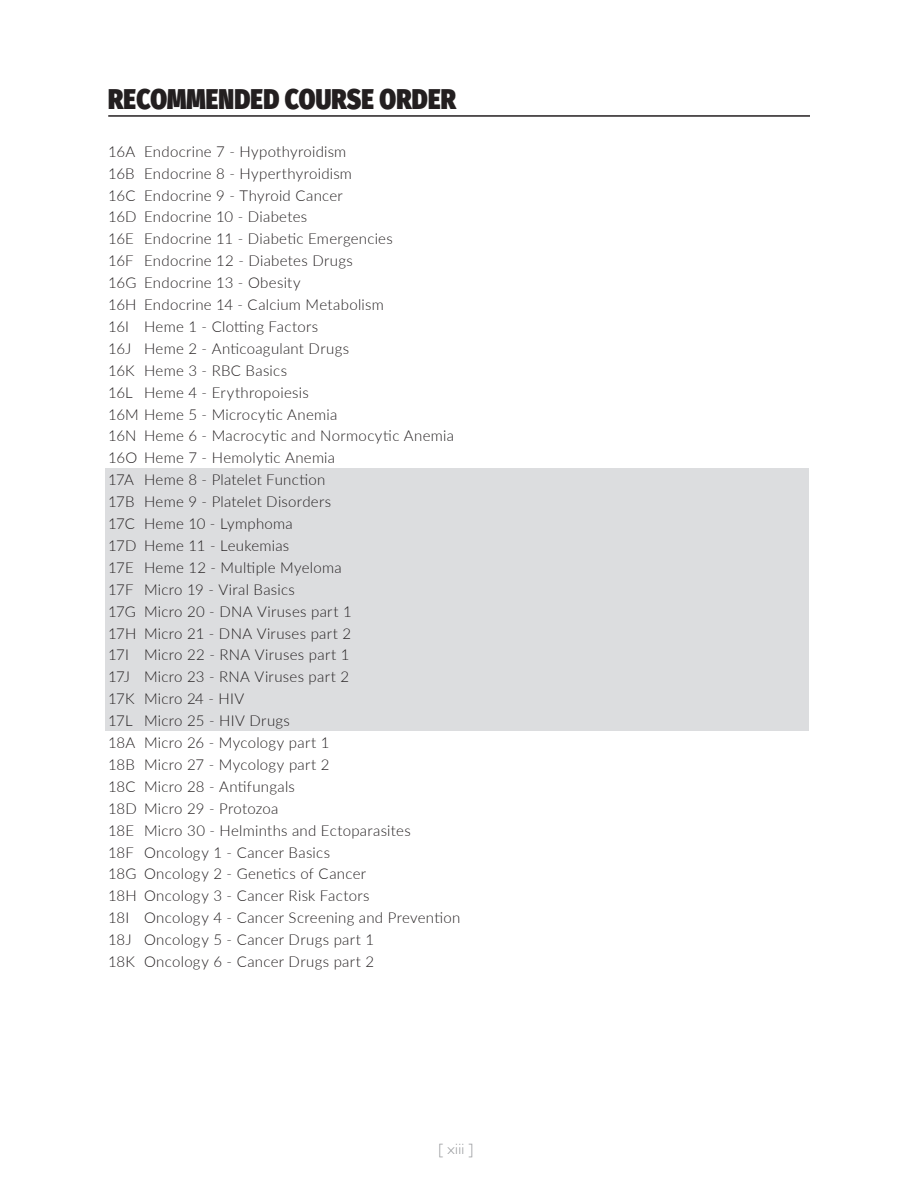
<style>
.page{position:relative;width:918px;height:1188px;background:#fff}
.page>*{position:absolute;margin:0;border:0;box-sizing:border-box;transform-origin:0 0}
.t1{font:900 28.5px "Fira Sans";letter-spacing:.01em;color:#231f20;scale:.85 1}
.RO___MAIN{font:300 15px "Lato";letter-spacing:.02em;color:#231f20}
.t2{font:300 15px "Gill Sans Std";color:#939598}
</style>
<div class="page">
<div style="left:105px;top:469px;width:704px;height:262px;background:#dcdddf"></div>
<hr style="left:108px;top:115px;width:702px;height:2px;background:#231f20">
<h1 class="t1" style="left:108px;top:73px;width:411px">RECOMMENDED COURSE ORDER</h1>
<p class="RO___MAIN" style="left:108px;top:141px;width:240px">16A Endocrine 7 - Hypothyroidism</p>
<p class="RO___MAIN" style="left:108px;top:163px;width:246px">16B Endocrine 8 - Hyperthyroidism</p>
<p class="RO___MAIN" style="left:108px;top:185px;width:236px">16C Endocrine 9 - Thyroid Cancer</p>
<p class="RO___MAIN" style="left:108px;top:207px;width:201px">16D Endocrine 10 - Diabetes</p>
<p class="RO___MAIN" style="left:108px;top:229px;width:286px">16E Endocrine 11 - Diabetic Emergencies</p>
<p class="RO___MAIN" style="left:108px;top:250px;width:246px">16F Endocrine 12 - Diabetes Drugs</p>
<p class="RO___MAIN" style="left:108px;top:272px;width:194px">16G Endocrine 13 - Obesity</p>
<p class="RO___MAIN" style="left:108px;top:294px;width:277px">16H Endocrine 14 - Calcium Metabolism</p>
<p class="RO___MAIN" style="left:108px;top:316px;width:212px">16I Heme 1 - Clotting Factors</p>
<p class="RO___MAIN" style="left:108px;top:338px;width:243px">16J Heme 2 - Anticoagulant Drugs</p>
<p class="RO___MAIN" style="left:108px;top:360px;width:181px">16K Heme 3 - RBC Basics</p>
<p class="RO___MAIN" style="left:108px;top:382px;width:202px">16L Heme 4 - Erythropoiesis</p>
<p class="RO___MAIN" style="left:108px;top:404px;width:231px">16M Heme 5 - Microcytic Anemia</p>
<p class="RO___MAIN" style="left:108px;top:426px;width:347px">16N Heme 6 - Macrocytic and Normocytic Anemia</p>
<p class="RO___MAIN" style="left:108px;top:448px;width:229px">16O Heme 7 - Hemolytic Anemia</p>
<p class="RO___MAIN" style="left:108px;top:469px;width:219px">17A Heme 8 - Platelet Function</p>
<p class="RO___MAIN" style="left:108px;top:491px;width:225px">17B Heme 9 - Platelet Disorders</p>
<p class="RO___MAIN" style="left:108px;top:513px;width:186px">17C Heme 10 - Lymphoma</p>
<p class="RO___MAIN" style="left:108px;top:535px;width:183px">17D Heme 11 - Leukemias</p>
<p class="RO___MAIN" style="left:108px;top:557px;width:235px">17E Heme 12 - Multiple Myeloma</p>
<p class="RO___MAIN" style="left:108px;top:579px;width:189px">17F Micro 19 - Viral Basics</p>
<p class="RO___MAIN" style="left:108px;top:601px;width:245px">17G Micro 20 - DNA Viruses part 1</p>
<p class="RO___MAIN" style="left:108px;top:623px;width:245px">17H Micro 21 - DNA Viruses part 2</p>
<p class="RO___MAIN" style="left:108px;top:645px;width:243px">17I Micro 22 - RNA Viruses part 1</p>
<p class="RO___MAIN" style="left:108px;top:667px;width:243px">17J Micro 23 - RNA Viruses part 2</p>
<p class="RO___MAIN" style="left:108px;top:688px;width:138px">17K Micro 24 - HIV</p>
<p class="RO___MAIN" style="left:108px;top:710px;width:183px">17L Micro 25 - HIV Drugs</p>
<p class="RO___MAIN" style="left:108px;top:732px;width:223px">18A Micro 26 - Mycology part 1</p>
<p class="RO___MAIN" style="left:108px;top:754px;width:223px">18B Micro 27 - Mycology part 2</p>
<p class="RO___MAIN" style="left:108px;top:776px;width:188px">18C Micro 28 - Antifungals</p>
<p class="RO___MAIN" style="left:108px;top:798px;width:172px">18D Micro 29 - Protozoa</p>
<p class="RO___MAIN" style="left:108px;top:820px;width:304px">18E Micro 30 - Helminths and Ectoparasites</p>
<p class="RO___MAIN" style="left:108px;top:842px;width:224px">18F Oncology 1 - Cancer Basics</p>
<p class="RO___MAIN" style="left:108px;top:864px;width:260px">18G Oncology 2 - Genetics of Cancer</p>
<p class="RO___MAIN" style="left:108px;top:886px;width:263px">18H Oncology 3 - Cancer Risk Factors</p>
<p class="RO___MAIN" style="left:108px;top:907px;width:354px">18I Oncology 4 - Cancer Screening and Prevention</p>
<p class="RO___MAIN" style="left:108px;top:929px;width:268px">18J Oncology 5 - Cancer Drugs part 1</p>
<p class="RO___MAIN" style="left:108px;top:951px;width:268px">18K Oncology 6 - Cancer Drugs part 2</p>
<p class="t2" style="left:438px;top:1141px;width:36px">[ xiii ]</p>
</div>
